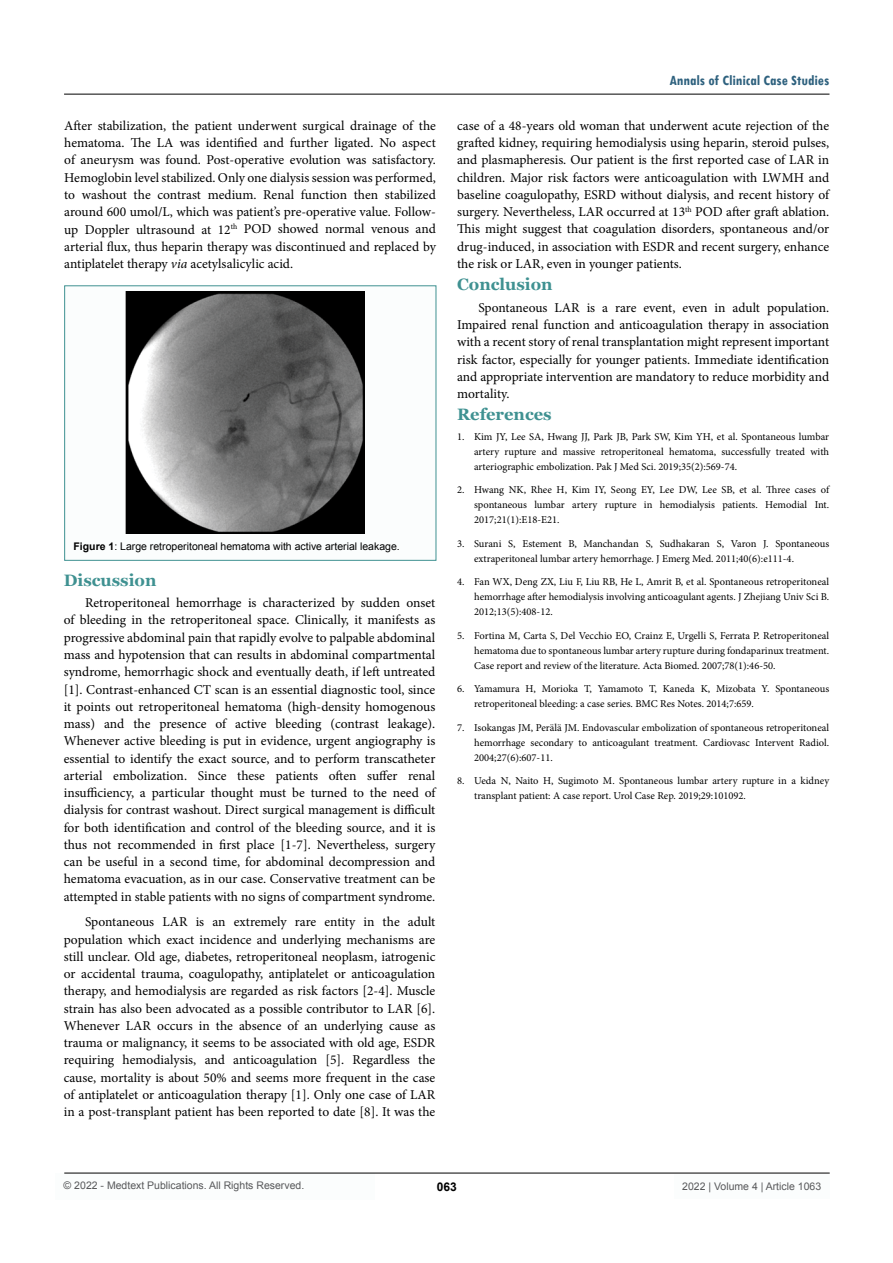
<style>
.page{position:relative;width:893px;height:1263px;background:#fff}
.page>*{position:absolute;margin:0;border:0;box-sizing:border-box;transform-origin:0 0}
.t1{font:700 16.5px "Georgia";color:#3f9191}
.t2{font:700 condensed 15px "Tw Cen";color:#2e617e}
.t3{font:13.5px/17.2px "Minion Pro";color:#000;text-align:justify}
.t4{font:700 12px "Arial";color:#000}
.t5{font:10.5px/15px "Minion Pro";color:#000;text-align:justify}
.t6{font:10.5px "Arial";color:#58595b}
.t7{font:10.5px "Arial";color:#000}
.s1{font-style:italic}
.s2{font-weight:700}
</style>
<div class="page">
<div style="left:55px;top:1173px;width:320px;height:26px;background:#fbfdfd"></div>
<hr style="left:64px;top:1173px;width:766px;height:1px;background:#000">
<hr style="left:64px;top:94px;width:765px;height:1px;background:#000">
<div style="left:674px;top:1174px;width:156px;height:25px;background:#fbfdfd"></div>
<div style="left:65px;top:286px;width:371px;height:274px;background:#fbfdfd"></div>
<div style="left:64px;top:285px;width:372px;height:276px;border:1px solid #3f9191"></div>
<img style="left:126px;top:292px;width:238px;height:241px">
<p class="t2" style="left:669px;top:72px;width:161px">Annals of Clinical Case Studies</p>
<p class="t3" style="left:64px;top:117px;width:373px">After stabilization, the patient underwent surgical drainage of the hematoma. The LA was identified and further ligated. No aspect of aneurysm was found. Post-operative evolution was satisfactory.<br>Hemoglobin level stabilized. Only one dialysis session was performed, to washout the contrast medium. Renal function then stabilized around 600 umol/L, which was patient’s pre-operative value. Follow&shy;up Doppler ultrasound at 12<sup>th</sup> POD showed normal venous and arterial flux, thus heparin therapy was discontinued and replaced by antiplatelet therapy <span class="s1">via</span> acetylsalicylic acid.</p>
<p class="t3" style="left:457px;top:117px;width:374px">case of a 48-years old woman that underwent acute rejection of the grafted kidney, requiring hemodialysis using heparin, steroid pulses, and plasmapheresis. Our patient is the first reported case of LAR in children. Major risk factors were anticoagulation with LWMH and baseline coagulopathy, ESRD without dialysis, and recent history of surgery. Nevertheless, LAR occurred at 13<sup>th</sup> POD after graft ablation.<br>This might suggest that coagulation disorders, spontaneous and/or drug-induced, in association with ESDR and recent surgery, enhance the risk or LAR, even in younger patients.</p>
<p class="t1" style="left:457px;top:274px;width:97px">Conclusion</p>
<p class="t3" style="left:457px;top:299px;width:374px;text-indent:21px">Spontaneous LAR is a rare event, even in adult population.<br>Impaired renal function and anticoagulation therapy in association with a recent story of renal transplantation might represent important risk factor, especially for younger patients. Immediate identification and appropriate intervention are mandatory to reduce morbidity and mortality.</p>
<p class="t1" style="left:457px;top:404px;width:96px">References</p>
<p class="t5" style="left:474px;top:429px;width:357px;text-indent:-17px">1. Kim JY, Lee SA, Hwang JJ, Park JB, Park SW, Kim YH, et al. Spontaneous lumbar artery rupture and massive retroperitoneal hematoma, successfully treated with arteriographic embolization. Pak J Med Sci. 2019;35(2):569-74.</p>
<p class="t5" style="left:474px;top:482px;width:357px;text-indent:-17px">2. Hwang NK, Rhee H, Kim IY, Seong EY, Lee DW, Lee SB, et al. Three cases of spontaneous lumbar artery rupture in hemodialysis patients. Hemodial Int.<br>2017;21(1):E18-E21.</p>
<p class="t5" style="left:474px;top:536px;width:357px;text-indent:-17px">3. Surani S, Estement B, Manchandan S, Sudhakaran S, Varon J. Spontaneous extraperitoneal lumbar artery hemorrhage. J Emerg Med. 2011;40(6):e111-4.</p>
<p class="t5" style="left:474px;top:574px;width:357px;text-indent:-17px">4. Fan WX, Deng ZX, Liu F, Liu RB, He L, Amrit B, et al. Spontaneous retroperitoneal hemorrhage after hemodialysis involving anticoagulant agents. J Zhejiang Univ Sci B.<br>2012;13(5):408-12.</p>
<p class="t5" style="left:474px;top:628px;width:357px;text-indent:-17px">5. Fortina M, Carta S, Del Vecchio EO, Crainz E, Urgelli S, Ferrata P. Retroperitoneal hematoma due to spontaneous lumbar artery rupture during fondaparinux treatment.<br>Case report and review of the literature. Acta Biomed. 2007;78(1):46-50.</p>
<p class="t5" style="left:474px;top:681px;width:357px;text-indent:-17px">6. Yamamura H, Morioka T, Yamamoto T, Kaneda K, Mizobata Y. Spontaneous retroperitoneal bleeding: a case series. BMC Res Notes. 2014;7:659.</p>
<p class="t5" style="left:474px;top:720px;width:357px;text-indent:-17px">7. Isokangas JM, Perälä JM. Endovascular embolization of spontaneous retroperitoneal hemorrhage secondary to anticoagulant treatment. Cardiovasc Intervent Radiol.<br>2004;27(6):607-11.</p>
<p class="t5" style="left:474px;top:773px;width:356px;text-indent:-17px">8. Ueda N, Naito H, Sugimoto M. Spontaneous lumbar artery rupture in a kidney transplant patient: A case report. Urol Case Rep. 2019;29:101092.</p>
<p class="t7" style="left:74px;top:539px;width:328px"><span class="s2">Figure 1</span>: Large retroperitoneal hematoma with active arterial leakage.</p>
<p class="t1" style="left:64px;top:569px;width:94px">Discussion</p>
<p class="t3" style="left:64px;top:594px;width:373px;text-indent:21px">Retroperitoneal hemorrhage is characterized by sudden onset of bleeding in the retroperitoneal space. Clinically, it manifests as progressive abdominal pain that rapidly evolve to palpable abdominal mass and hypotension that can results in abdominal compartmental syndrome, hemorrhagic shock and eventually death, if left untreated [1]. Contrast-enhanced CT scan is an essential diagnostic tool, since it points out retroperitoneal hematoma (high-density homogenous mass) and the presence of active bleeding (contrast leakage).<br>Whenever active bleeding is put in evidence, urgent angiography is essential to identify the exact source, and to perform transcatheter arterial embolization. Since these patients often suffer renal insufficiency, a particular thought must be turned to the need of dialysis for contrast washout. Direct surgical management is difficult for both identification and control of the bleeding source, and it is thus not recommended in first place [1-7]. Nevertheless, surgery can be useful in a second time, for abdominal decompression and hematoma evacuation, as in our case. Conservative treatment can be attempted in stable patients with no signs of compartment syndrome.</p>
<p class="t3" style="left:64px;top:913px;width:373px;text-indent:21px">Spontaneous LAR is an extremely rare entity in the adult population which exact incidence and underlying mechanisms are still unclear. Old age, diabetes, retroperitoneal neoplasm, iatrogenic or accidental trauma, coagulopathy, antiplatelet or anticoagulation therapy, and hemodialysis are regarded as risk factors [2-4]. Muscle strain has also been advocated as a possible contributor to LAR [6].<br>Whenever LAR occurs in the absence of an underlying cause as trauma or malignancy, it seems to be associated with old age, ESDR requiring hemodialysis, and anticoagulation [5]. Regardless the cause, mortality is about 50% and seems more frequent in the case of antiplatelet or anticoagulation therapy [1]. Only one case of LAR in a post-transplant patient has been reported to date [8]. It was the</p>
<p class="t6" style="left:64px;top:1179px;width:242px">© 2022 - Medtext Publications. All Rights Reserved.</p>
<p class="t4" style="left:437px;top:1178px;width:22px">063</p>
<p class="t6" style="left:682px;top:1180px;width:140px">2022 | Volume 4 | Article 1063</p>
</div>
